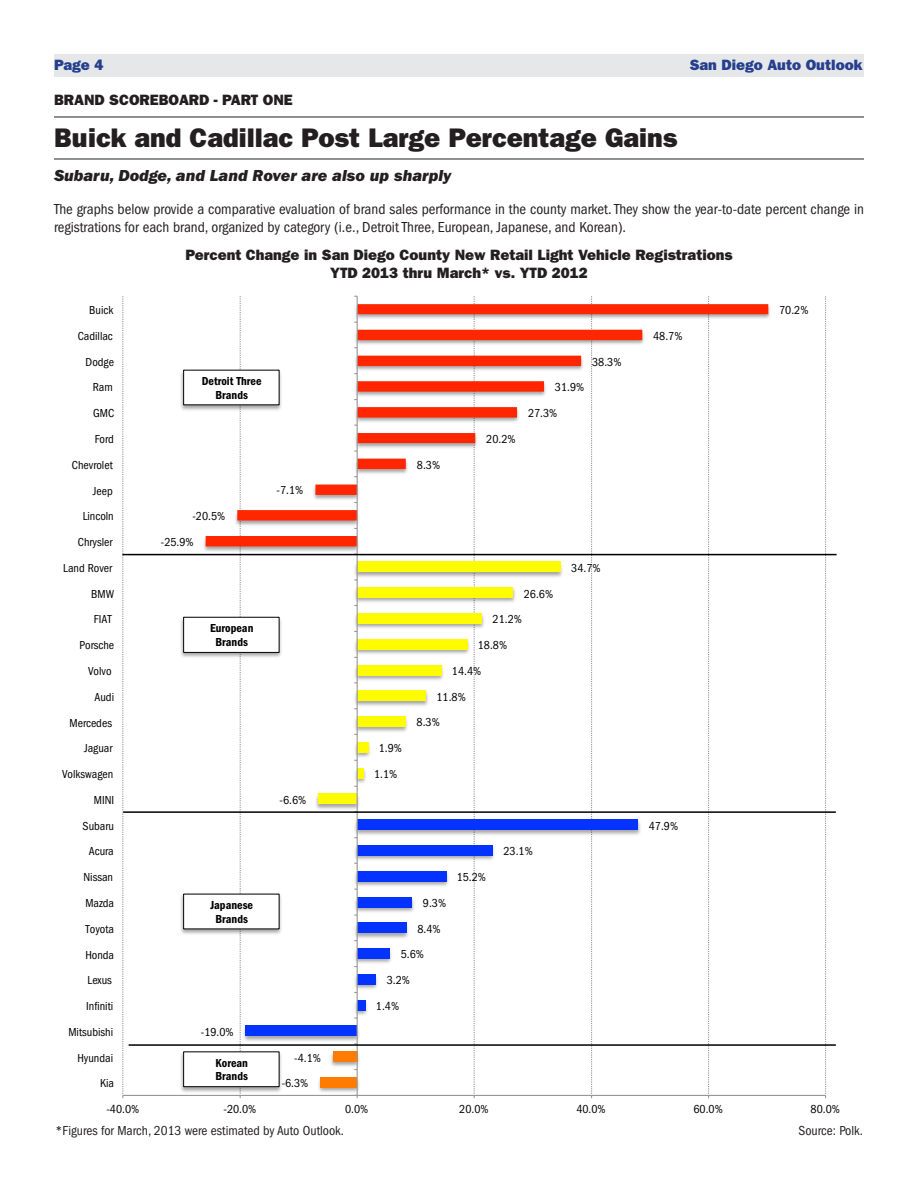
<style>
.page{position:relative;width:918px;height:1188px;background:#fff}
.page>*{position:absolute;margin:0;border:0;box-sizing:border-box;transform-origin:0 0}
.Headline_Main{font:27px "ITC Franklin Gothic Std Hvy";color:#231f20}
.Headline_Post{font:16.5px "ITC Franklin Gothic Std Hvy It";color:#231f20}
.Body{font:condensed 15px/18px "ITC Franklin Gothic Std";color:#231f20}
.Graph_and_Table_Head{font:15px "ITC Franklin Gothic Std Hvy";color:#231f20}
.t1{font:15px "ITC Franklin Gothic Std Hvy";color:#253f8e}
.Headline_Pre{font:15px "ITC Franklin Gothic Std Hvy";color:#231f20}
.Body-2{font:condensed 13.5px "ITC Franklin Gothic Std";color:#231f20}
.t2{font:condensed 12px "ITC Franklin Gothic Std";color:#000}
.t3{font:12px/13.5px "ITC Franklin Gothic Std Dm Cd";color:#000;text-align:center}
</style>
<div class="page">
<div style="left:54px;top:54px;width:810px;height:22px;background:#e6e7e9"></div>
<img style="left:315px;top:1075px;width:48px;height:20px">
<img style="left:331px;top:1049px;width:28px;height:20px">
<img style="left:244px;top:1023px;width:115px;height:20px">
<img style="left:355px;top:998px;width:12px;height:19px">
<img style="left:355px;top:972px;width:22px;height:20px">
<img style="left:355px;top:946px;width:37px;height:20px">
<img style="left:355px;top:920px;width:53px;height:20px">
<img style="left:354px;top:894px;width:60px;height:21px">
<img style="left:354px;top:869px;width:94px;height:20px">
<img style="left:354px;top:843px;width:140px;height:21px">
<img style="left:355px;top:817px;width:286px;height:21px">
<img style="left:316px;top:791px;width:43px;height:20px">
<img style="left:354px;top:765px;width:12px;height:21px">
<img style="left:354px;top:739px;width:16px;height:21px">
<img style="left:354px;top:714px;width:53px;height:20px">
<img style="left:355px;top:688px;width:73px;height:20px">
<img style="left:355px;top:662px;width:88px;height:20px">
<img style="left:354px;top:636px;width:115px;height:21px">
<img style="left:354px;top:611px;width:130px;height:21px">
<img style="left:355px;top:585px;width:161px;height:21px">
<img style="left:355px;top:559px;width:207px;height:20px">
<img style="left:200px;top:301px;width:574px;height:253px">
<div style="left:320px;top:1077px;width:37px;height:11px;background:#ff7c00"></div>
<div style="left:333px;top:1052px;width:24px;height:10px;background:#ff7c00"></div>
<div style="left:246px;top:1026px;width:111px;height:10px;background:#0433ff"></div>
<div style="left:357px;top:1000px;width:8px;height:10px;background:#0433ff"></div>
<div style="left:357px;top:974px;width:19px;height:11px;background:#0433ff"></div>
<div style="left:357px;top:948px;width:33px;height:11px;background:#0433ff"></div>
<div style="left:357px;top:923px;width:49px;height:10px;background:#0433ff"></div>
<div style="left:357px;top:897px;width:55px;height:10px;background:#0433ff"></div>
<div style="left:357px;top:871px;width:89px;height:10px;background:#0433ff"></div>
<div style="left:357px;top:845px;width:135px;height:11px;background:#0433ff"></div>
<div style="left:357px;top:820px;width:281px;height:10px;background:#0433ff"></div>
<div style="left:318px;top:794px;width:39px;height:10px;background:#fffb00"></div>
<div style="left:357px;top:768px;width:7px;height:10px;background:#fffb00"></div>
<div style="left:357px;top:742px;width:11px;height:11px;background:#fffb00"></div>
<div style="left:357px;top:716px;width:49px;height:11px;background:#fffb00"></div>
<div style="left:357px;top:691px;width:69px;height:10px;background:#fffb00"></div>
<div style="left:357px;top:665px;width:84px;height:10px;background:#fffb00"></div>
<div style="left:357px;top:639px;width:110px;height:10px;background:#fffb00"></div>
<div style="left:357px;top:613px;width:125px;height:11px;background:#fffb00"></div>
<div style="left:357px;top:588px;width:156px;height:10px;background:#fffb00"></div>
<div style="left:357px;top:562px;width:203px;height:10px;background:#fffb00"></div>
<svg style="left:206px;top:304px;width:562px;height:242px"></svg>
<hr style="left:123px;top:1095px;width:703px;height:1px;background:#979797">
<svg style="left:122px;top:296px;width:1px;height:802px"></svg>
<svg style="left:240px;top:296px;width:1px;height:802px"></svg>
<svg style="left:474px;top:296px;width:1px;height:802px"></svg>
<svg style="left:591px;top:296px;width:1px;height:802px"></svg>
<svg style="left:708px;top:296px;width:1px;height:802px"></svg>
<svg style="left:825px;top:296px;width:1px;height:802px"></svg>
<hr style="left:357px;top:296px;width:1px;height:799px;background:#979797">
<hr style="left:122px;top:554px;width:715px;height:1px;background:#000">
<hr style="left:123px;top:811px;width:713px;height:2px;background:#000">
<hr style="left:129px;top:1044px;width:707px;height:2px;background:#000">
<img style="left:181px;top:367px;width:104px;height:46px">
<img style="left:192px;top:368px;width:78px;height:45px">
<div style="left:184px;top:370px;width:95px;height:35px;background:#fff"></div>
<img style="left:181px;top:614px;width:100px;height:43px">
<img style="left:201px;top:615px;width:62px;height:46px">
<div style="left:184px;top:617px;width:95px;height:35px;background:#fff"></div>
<div style="left:183px;top:617px;width:96px;height:36px;border:1px solid #000"></div>
<img style="left:181px;top:893px;width:100px;height:41px">
<img style="left:201px;top:891px;width:60px;height:46px">
<div style="left:184px;top:894px;width:95px;height:35px;background:#fff"></div>
<img style="left:178px;top:1051px;width:107px;height:44px">
<img style="left:207px;top:1049px;width:51px;height:46px">
<div style="left:184px;top:1052px;width:95px;height:35px;background:#fff"></div>
<div style="left:183px;top:1051px;width:96px;height:36px;border:1px solid #000"></div>
<hr style="left:54px;top:117px;width:810px;height:1px;background:#231f20">
<hr style="left:54px;top:159px;width:810px;height:1px;background:#231f20">
<p class="t1" style="left:54px;top:56px;width:51px">Page 4</p>
<p class="t1" style="left:690px;top:56px;width:174px">San Diego Auto Outlook</p>
<p class="Headline_Pre" style="left:54px;top:91px;width:240px">BRAND SCOREBOARD - PART ONE</p>
<p class="Headline_Main" style="left:54px;top:122px;width:625px">Buick and Cadillac Post Large Percentage Gains</p>
<p class="Headline_Post" style="left:54px;top:166px;width:399px">Subaru, Dodge, and Land Rover are also up sharply</p>
<p class="Body" style="left:54px;top:200px;width:812px">The graphs below provide a comparative evaluation of brand sales performance in the county market. They show the year-to-date percent change in registrations for each brand, organized by category (i.e., Detroit Three, European, Japanese, and Korean).</p>
<p class="Graph_and_Table_Head" style="left:185px;top:246px;width:549px">Percent Change in San Diego County New Retail Light Vehicle Registrations</p>
<p class="Graph_and_Table_Head" style="left:330px;top:264px;width:259px">YTD 2013 thru March* vs. YTD 2012</p>
<p class="t2" style="left:89px;top:303px;width:26px">Buick</p>
<p class="t2" style="left:779px;top:303px;width:31px">70.2%</p>
<p class="t2" style="left:78px;top:329px;width:37px">Cadillac</p>
<p class="t2" style="left:653px;top:329px;width:31px">48.7%</p>
<p class="t2" style="left:86px;top:355px;width:30px">Dodge</p>
<p class="t2" style="left:592px;top:355px;width:31px">38.3%</p>
<p class="t2" style="left:93px;top:381px;width:22px">Ram</p>
<p class="t3" style="left:202px;top:374px;width:61px">Detroit Three<br>Brands</p>
<p class="t2" style="left:555px;top:381px;width:31px">31.9%</p>
<p class="t2" style="left:93px;top:407px;width:23px">GMC</p>
<p class="t2" style="left:528px;top:406px;width:31px">27.3%</p>
<p class="t2" style="left:95px;top:432px;width:21px">Ford</p>
<p class="t2" style="left:486px;top:432px;width:31px">20.2%</p>
<p class="t2" style="left:72px;top:458px;width:42px">Chevrolet</p>
<p class="t2" style="left:417px;top:458px;width:25px">8.3%</p>
<p class="t2" style="left:93px;top:484px;width:22px">Jeep</p>
<p class="t2" style="left:277px;top:484px;width:28px">-7.1%</p>
<p class="t2" style="left:83px;top:510px;width:33px">Lincoln</p>
<p class="t2" style="left:192px;top:510px;width:34px">-20.5%</p>
<p class="t2" style="left:78px;top:535px;width:36px">Chrysler</p>
<p class="t2" style="left:161px;top:535px;width:34px">-25.9%</p>
<p class="t2" style="left:63px;top:561px;width:50px">Land Rover</p>
<p class="t2" style="left:571px;top:561px;width:31px">34.7%</p>
<p class="t2" style="left:91px;top:587px;width:24px">BMW</p>
<p class="t2" style="left:524px;top:587px;width:31px">26.6%</p>
<p class="t2" style="left:94px;top:613px;width:19px">FIAT</p>
<p class="t2" style="left:79px;top:638px;width:36px">Porsche</p>
<p class="t3" style="left:210px;top:622px;width:45px">European<br>Brands</p>
<p class="t2" style="left:493px;top:613px;width:31px">21.2%</p>
<p class="t2" style="left:478px;top:638px;width:31px">18.8%</p>
<p class="t2" style="left:88px;top:664px;width:25px">Volvo</p>
<p class="t2" style="left:452px;top:664px;width:31px">14.4%</p>
<p class="t2" style="left:94px;top:690px;width:21px">Audi</p>
<p class="t2" style="left:436px;top:690px;width:31px">11.8%</p>
<p class="t2" style="left:70px;top:716px;width:44px">Mercedes</p>
<p class="t2" style="left:417px;top:716px;width:25px">8.3%</p>
<p class="t2" style="left:84px;top:742px;width:30px">Jaguar</p>
<p class="t2" style="left:379px;top:742px;width:25px">1.9%</p>
<p class="t2" style="left:62px;top:767px;width:53px">Volkswagen</p>
<p class="t2" style="left:374px;top:767px;width:25px">1.1%</p>
<p class="t2" style="left:94px;top:793px;width:22px">MINI</p>
<p class="t2" style="left:280px;top:793px;width:28px">-6.6%</p>
<p class="t2" style="left:83px;top:819px;width:33px">Subaru</p>
<p class="t2" style="left:649px;top:819px;width:31px">47.9%</p>
<p class="t2" style="left:89px;top:845px;width:26px">Acura</p>
<p class="t2" style="left:503px;top:845px;width:31px">23.1%</p>
<p class="t2" style="left:83px;top:870px;width:31px">Nissan</p>
<p class="t2" style="left:457px;top:870px;width:31px">15.2%</p>
<p class="t2" style="left:85px;top:896px;width:30px">Mazda</p>
<p class="t2" style="left:86px;top:922px;width:30px">Toyota</p>
<p class="t3" style="left:210px;top:898px;width:44px">Japanese<br>Brands</p>
<p class="t2" style="left:423px;top:896px;width:25px">9.3%</p>
<p class="t2" style="left:417px;top:922px;width:25px">8.4%</p>
<p class="t2" style="left:85px;top:948px;width:30px">Honda</p>
<p class="t2" style="left:401px;top:948px;width:25px">5.6%</p>
<p class="t2" style="left:88px;top:974px;width:26px">Lexus</p>
<p class="t2" style="left:387px;top:974px;width:25px">3.2%</p>
<p class="t2" style="left:86px;top:999px;width:28px">Infiniti</p>
<p class="t2" style="left:376px;top:999px;width:25px">1.4%</p>
<p class="t2" style="left:68px;top:1025px;width:46px">Mitsubishi</p>
<p class="t2" style="left:201px;top:1025px;width:34px">-19.0%</p>
<p class="t2" style="left:77px;top:1051px;width:37px">Hyundai</p>
<p class="t2" style="left:100px;top:1077px;width:15px">Kia</p>
<p class="t3" style="left:215px;top:1056px;width:34px;text-align:left">Korean<br>Brands</p>
<p class="t2" style="left:294px;top:1051px;width:28px">-4.1%</p>
<p class="t2" style="left:282px;top:1077px;width:28px">-6.3%</p>
<p class="t2" style="left:106px;top:1102px;width:34px">-40.0%</p>
<p class="t2" style="left:224px;top:1102px;width:34px">-20.0%</p>
<p class="t2" style="left:345px;top:1102px;width:25px">0.0%</p>
<p class="t2" style="left:459px;top:1102px;width:31px">20.0%</p>
<p class="t2" style="left:576px;top:1102px;width:31px">40.0%</p>
<p class="t2" style="left:694px;top:1102px;width:31px">60.0%</p>
<p class="t2" style="left:811px;top:1102px;width:31px">80.0%</p>
<p class="Body-2" style="left:56px;top:1123px;width:290px">*Figures for March, 2013 were estimated by Auto Outlook.</p>
<p class="Body-2" style="left:798px;top:1123px;width:66px">Source: Polk.</p>
</div>
